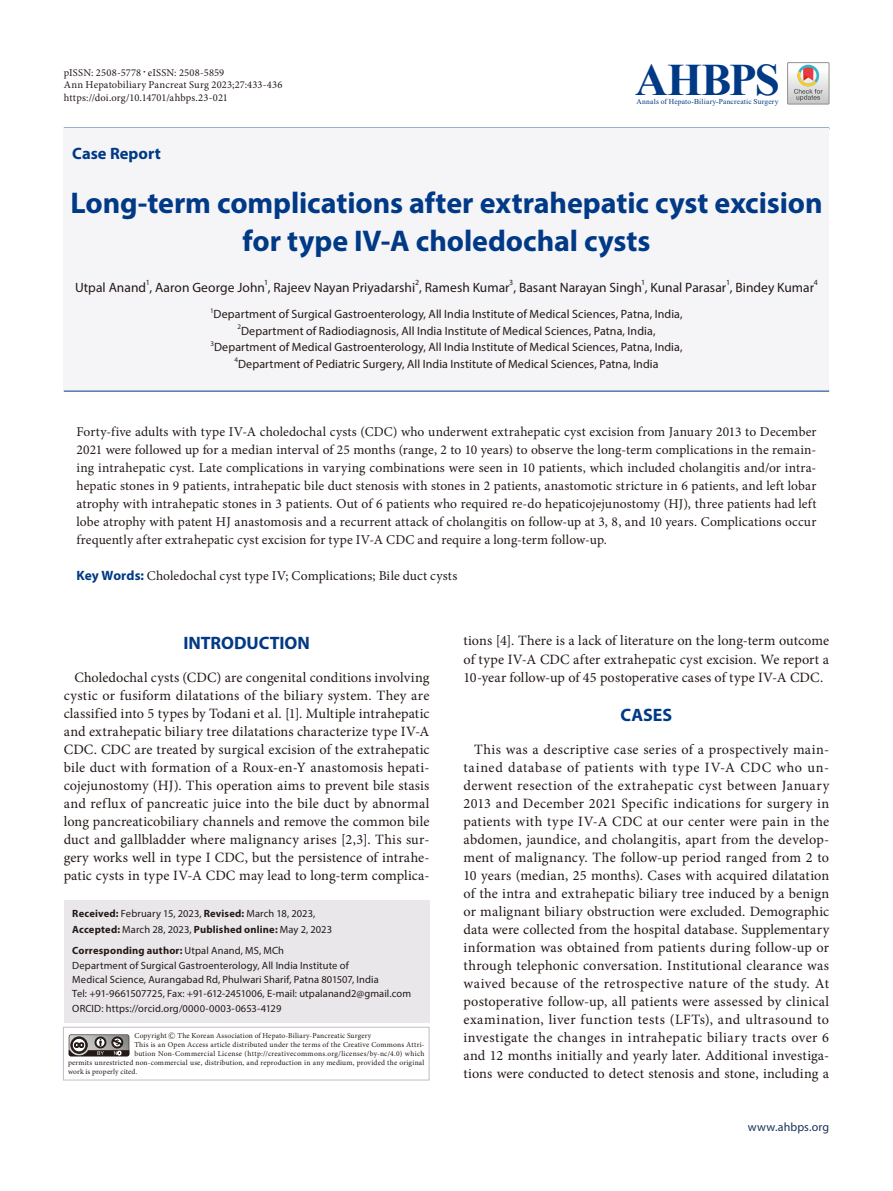
<style>
.page{position:relative;width:893px;height:1191px;background:#fff}
.page>*{position:absolute;margin:0;border:0;box-sizing:border-box;transform-origin:0 0}
.t1{font:700 45px "Times New Roman";letter-spacing:-.03em;color:#003985}
.t2{font:700 30px/37.5px "Myriad Pro";letter-spacing:-.005em;color:#003985;text-align:center}
.t3{font:700 18px "Myriad Pro";color:#003985}
.t4{font:700 16.5px "Myriad Pro";color:#003985}
.t5{font:14.25px/18px "Minion Pro";letter-spacing:.005em;color:#231916;text-align:justify}
.t6{font:13.5px/18px "Minion Pro";letter-spacing:.01em;color:#231916;text-align:justify}
.t7{font:13.5px "Myriad Pro";color:#231916}
.t8{font:12px "Myriad Pro";letter-spacing:.005em;color:#231916}
.t9{font:12px "Myriad Pro";letter-spacing:.01em;color:#193258}
.t10{font:10.5px/14.7px "Myriad Pro";letter-spacing:.01em;color:#231916}
.t11{font:10.5px/12.8px "Minion Pro";letter-spacing:.015em;color:#231916}
.t12{font:7.8px "Myriad Pro";color:#231916}
.t13{font:7.5px "Minion Pro";letter-spacing:.025em;color:#231916}
.t14{font:7.5px "Times New Roman";letter-spacing:.025em;color:#003985}
.t15{font:7.05px "Myriad Pro";color:#231916}
.s1{font-family:"Ko Pub World Batang PM"}
.s2{font-family:"Myriad Pro";font-weight:700;color:#003985}
.s3{font-weight:700}
</style>
<div class="page">
<hr style="left:64px;top:128px;width:765px;height:2px;background:#003985">
<div style="left:64px;top:129px;width:765px;height:262px;background:#f5f4f7"></div>
<hr style="left:64px;top:391px;width:765px;height:1px;background:#003985">
<div style="left:787px;top:62px;width:42px;height:42px;border:1px solid #94908f"></div>
<svg style="left:788px;top:63px;width:41px;height:41px"></svg>
<div style="left:64px;top:900px;width:365px;height:122px;background:#eae7eb"></div>
<div style="left:63px;top:1026px;width:366px;height:54px;border:1px solid #c3bcc8"></div>
<svg style="left:69px;top:1034px;width:60px;height:22px"></svg>
<p class="t11" style="left:64px;top:66px;width:220px">pISSN: 2508-5778<span class="s1">ㆍ</span>eISSN: 2508-5859<br>Ann Hepatobiliary Pancreat Surg 2023;27:433-436 https://doi.org/10.14701/ahbps.23-021</p>
<p class="t4" style="left:72px;top:142px;width:90px">Case Report</p>
<h1 class="t1" style="left:635px;top:47px;width:146px">AHBPS</h1>
<p class="t14" style="left:636px;top:96px;width:144px">Annals of Hepato-Biliary-Pancreatic Surgery</p>
<p class="t2" style="left:70px;top:183px;width:754px">Long-term complications after extrahepatic cyst excision for type IV-A choledochal cysts</p>
<p class="t7" style="left:75px;top:279px;width:741px">Utpal Anand , Aaron George John , Rajeev Nayan Priyadarshi , Ramesh Kumar , Basant Narayan Singh , Kunal Parasar , Bindey Kumar</p>
<p class="t12" style="left:146px;top:278px;width:6px">1</p>
<p class="t12" style="left:264px;top:278px;width:6px">1</p>
<p class="t12" style="left:415px;top:278px;width:6px">2</p>
<p class="t12" style="left:509px;top:278px;width:6px">3</p>
<p class="t12" style="left:641px;top:278px;width:6px">1</p>
<p class="t12" style="left:726px;top:278px;width:6px">1</p>
<p class="t12" style="left:814px;top:278px;width:6px">4</p>
<p class="t15" style="left:210px;top:306px;width:5px">1</p>
<p class="t8" style="left:214px;top:307px;width:471px">Department of Surgical Gastroenterology, All India Institute of Medical Sciences, Patna, India,</p>
<p class="t15" style="left:237px;top:322px;width:5px">2</p>
<p class="t8" style="left:241px;top:323px;width:416px">Department of Radiodiagnosis, All India Institute of Medical Sciences, Patna, India,</p>
<p class="t15" style="left:210px;top:339px;width:5px">3</p>
<p class="t8" style="left:214px;top:340px;width:470px">Department of Medical Gastroenterology, All India Institute of Medical Sciences, Patna, India,</p>
<p class="t15" style="left:234px;top:355px;width:5px">4</p>
<p class="t8" style="left:238px;top:356px;width:422px">Department of Pediatric Surgery, All India Institute of Medical Sciences, Patna, India</p>
<p class="t6" style="left:77px;top:423px;width:741px">Forty-five adults with type IV-A choledochal cysts (CDC) who underwent extrahepatic cyst excision from January 2013 to December 2021 were followed up for a median interval of 25 months (range, 2 to 10 years) to observe the long-term complications in the remain&shy;ing intrahepatic cyst. Late complications in varying combinations were seen in 10 patients, which included cholangitis and/or intra&shy;hepatic stones in 9 patients, intrahepatic bile duct stenosis with stones in 2 patients, anastomotic stricture in 6 patients, and left lobar atrophy with intrahepatic stones in 3 patients. Out of 6 patients who required re-do hepaticojejunostomy (HJ), three patients had left lobe atrophy with patent HJ anastomosis and a recurrent attack of cholangitis on follow-up at 3, 8, and 10 years. Complications occur frequently after extrahepatic cyst excision for type IV-A CDC and require a long-term follow-up.</p>
<p class="t6" style="left:77px;top:567px;width:382px"><span class="s2">Key Words:</span> Choledochal cyst type IV; Complications; Bile duct cysts</p>
<p class="t3" style="left:183px;top:631px;width:128px">INTRODUCTION</p>
<p class="t5" style="left:64px;top:668px;width:367px;text-indent:11px">Choledochal cysts (CDC) are congenital conditions involving cystic or fusiform dilatations of the biliary system. They are classified into 5 types by Todani et al. [1]. Multiple intrahepatic and extrahepatic biliary tree dilatations characterize type IV-A CDC. CDC are treated by surgical excision of the extrahepatic bile duct with formation of a Roux-en-Y anastomosis hepati&shy;cojejunostomy (HJ). This operation aims to prevent bile stasis and reflux of pancreatic juice into the bile duct by abnormal long pancreaticobiliary channels and remove the common bile duct and gallbladder where malignancy arises [2,3]. This sur&shy;gery works well in type I CDC, but the persistence of intrahe&shy;patic cysts in type IV-A CDC may lead to long-term complica-</p>
<p class="t10" style="left:72px;top:906px;width:261px"><span class="s3">Received:</span> February 15, 2023, <span class="s3">Revised:</span> March 18, 2023,<br><span class="s3">Accepted:</span> March 28, 2023, <span class="s3">Published online:</span> May 2, 2023</p>
<p class="t10" style="left:72px;top:943px;width:340px"><span class="s3">Corresponding author:</span> Utpal Anand, MS, MCh<br>Department of Surgical Gastroenterology, All India Institute of<br>Medical Science, Aurangabad Rd, Phulwari Sharif, Patna 801507, India<br>Tel: +91-9661507725, Fax: +91-612-2451006, E-mail: utpalanand2@gmail.com ORCID: https://orcid.org/0000-0003-0653-4129</p>
<p class="t13" style="left:134px;top:1030px;width:238px">Copyright <span class="s1">Ⓒ</span> The Korean Association of Hepato-Biliary-Pancreatic Surgery</p>
<p class="t13" style="left:134px;top:1039px;width:292px">This is an Open Access article distributed under the terms of the Creative Commons Attri-</p>
<p class="t13" style="left:134px;top:1048px;width:292px">bution Non-Commercial License (http://creativecommons.org/licenses/by-nc/4.0) which</p>
<p class="t13" style="left:68px;top:1057px;width:358px">permits unrestricted non-commercial use, distribution, and reproduction in any medium, provided the original</p>
<p class="t13" style="left:68px;top:1066px;width:71px">work is properly cited.</p>
<p class="t5" style="left:463px;top:632px;width:367px">tions [4]. There is a lack of literature on the long-term outcome of type IV-A CDC after extrahepatic cyst excision. We report a 10-year follow-up of 45 postoperative cases of type IV-A CDC.</p>
<p class="t3" style="left:620px;top:703px;width:53px">CASES</p>
<p class="t5" style="left:463px;top:740px;width:367px;text-indent:11px">This was a descriptive case series of a prospectively main&shy;tained database of patients with type IV-A CDC who un&shy;derwent resection of the extrahepatic cyst between January 2013 and December 2021 Specific indications for surgery in patients with type IV-A CDC at our center were pain in the abdomen, jaundice, and cholangitis, apart from the develop&shy;ment of malignancy. The follow-up period ranged from 2 to 10 years (median, 25 months). Cases with acquired dilatation of the intra and extrahepatic biliary tree induced by a benign or malignant biliary obstruction were excluded. Demographic data were collected from the hospital database. Supplementary information was obtained from patients during follow-up or through telephonic conversation. Institutional clearance was waived because of the retrospective nature of the study. At postoperative follow-up, all patients were assessed by clinical examination, liver function tests (LFTs), and ultrasound to investigate the changes in intrahepatic biliary tracts over 6 and 12 months initially and yearly later. Additional investiga&shy;tions were conducted to detect stenosis and stone, including a</p>
<p class="t9" style="left:748px;top:1119px;width:83px">www.ahbps.org</p>
</div>
